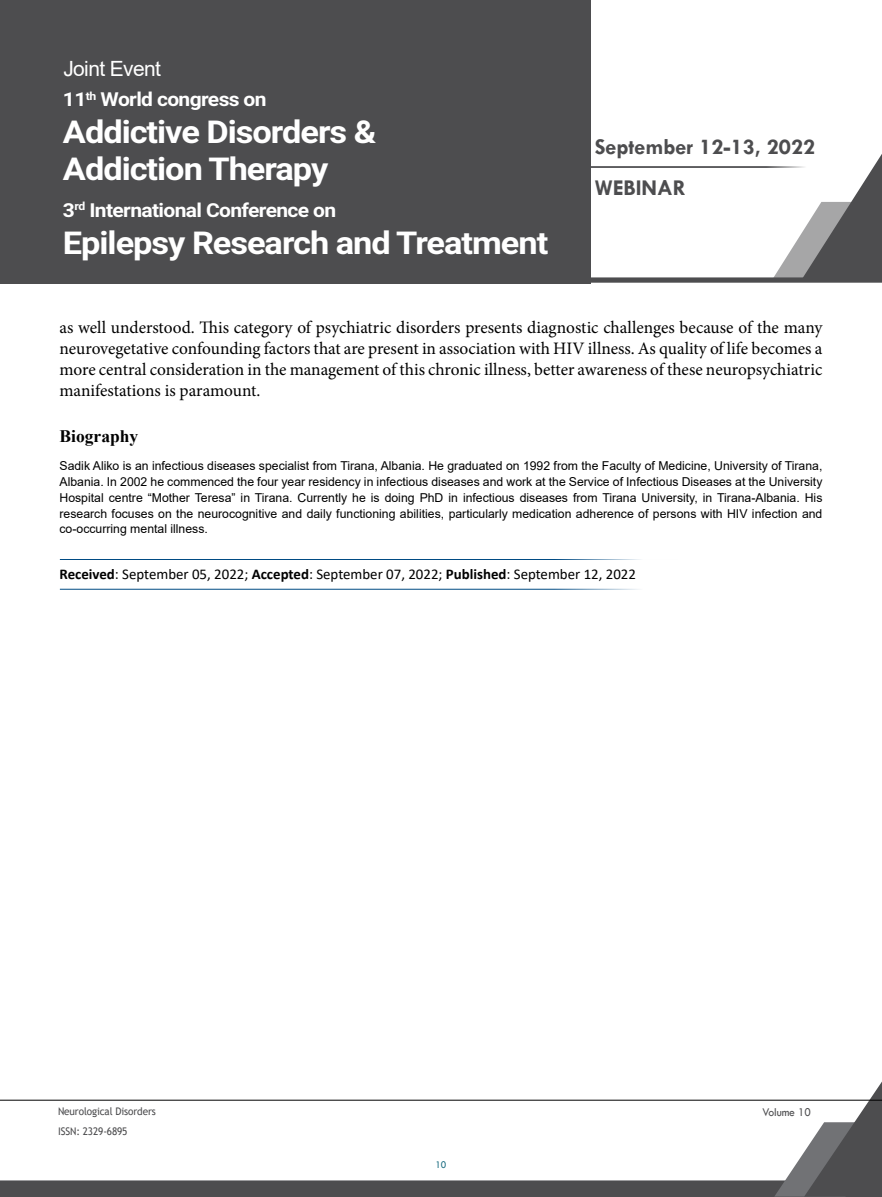
<style>
.page{position:relative;width:882px;height:1197px;background:#fff}
.page>*{position:absolute;margin:0;border:0;box-sizing:border-box;transform-origin:0 0}
.t1{font:700 31.5px/36.8px "Roboto";letter-spacing:-.03em;color:#fff;scale:1.09 1}
.t2{font:700 22.75px/41.1px "Tw Cen";color:#4d4d4f}
.t3{font:21px "Arial";letter-spacing:-.03em;color:#fff}
.t4{font:700 19.25px "Roboto";letter-spacing:-.03em;color:#fff;scale:1.09 1}
.t5{font:17.5px/21px "Minion Pro";color:#000;text-align:justify}
.t6{font:700 17.5px "Times New Roman";color:#000}
.t7{font:14.88px "Calibri";color:#000}
.t8{font:12.25px/15.8px "Arial";color:#000;text-align:justify}
.t9{font:12.25px "Tw Cen";letter-spacing:-.01em;color:#4d4d4f;scale:.95 1}
.t10{font:10.5px "Trebuchet MS";letter-spacing:-.01em;color:#4d4d4f;scale:.95 1}
.t11{font:10.5px "Tw Cen";color:#15697e;scale:.95 1}
.s1{font-weight:700}
</style>
<div class="page">
<svg style="left:0;top:1081px;width:882px;height:116px"></svg>
<hr style="left:0;top:1100px;width:882px;height:1px;background:#000">
<div style="left:0;top:0;width:590px;height:283px;background:#4d4d4f"></div>
<svg style="left:590px;top:153px;width:292px;height:130px"></svg>
<hr style="left:60px;top:559px;width:618px;height:1px;background:#004b84">
<hr style="left:60px;top:589px;width:618px;height:1px;background:#004b84">
<h3 class="t3" style="left:63px;top:54px;width:99px">Joint Event</h3>
<h3 class="t4" style="left:63px;top:86px;width:188px">11<sup>th</sup> World congress on</h3>
<h1 class="t1" style="left:63px;top:112px;width:289px">Addictive Disorders &amp;<br>Addiction Therapy</h1>
<h3 class="t4" style="left:63px;top:196px;width:252px">3<sup>rd</sup> International Conference on</h3>
<h1 class="t1" style="left:63px;top:223px;width:447px">Epilepsy Research and Treatment</h1>
<h2 class="t2" style="left:595px;top:126px;width:222px">September 12-13, 2022<br>WEBINAR</h2>
<p class="t5" style="left:60px;top:317px;width:764px">as well understood. This category of psychiatric disorders presents diagnostic challenges because of the many neurovegetative confounding factors that are present in association with HIV illness. As quality of life becomes a more central consideration in the management of this chronic illness, better awareness of these neuropsychiatric manifestations is paramount.</p>
<h3 class="t6" style="left:60px;top:424px;width:80px">Biography</h3>
<p class="t8" style="left:60px;top:458px;width:764px">Sadik Aliko is an infectious diseases specialist from Tirana, Albania. He graduated on 1992 from the Faculty of Medicine, University of Tirana, Albania. In 2002 he commenced the four year residency in infectious diseases and work at the Service of Infectious Diseases at the University Hospital centre “Mother Teresa” in Tirana. Currently he is doing PhD in infectious diseases from Tirana University, in Tirana-Albania. His research focuses on the neurocognitive and daily functioning abilities, particularly medication adherence of persons with HIV infection and co-occurring mental illness.</p>
<p class="t7" style="left:60px;top:564px;width:578px"><span class="s1">Received</span>: September 05, 2022; <span class="s1">Accepted</span>: September 07, 2022; <span class="s1">Published</span>: September 12, 2022</p>
<p class="t10" style="left:58px;top:1105px;width:104px">Neurological Disorders</p>
<p class="t9" style="left:762px;top:1104px;width:53px">Volume 10</p>
<p class="t10" style="left:58px;top:1125px;width:75px">ISSN: 2329-6895</p>
<p class="t11" style="left:436px;top:1159px;width:13px">10</p>
</div>
